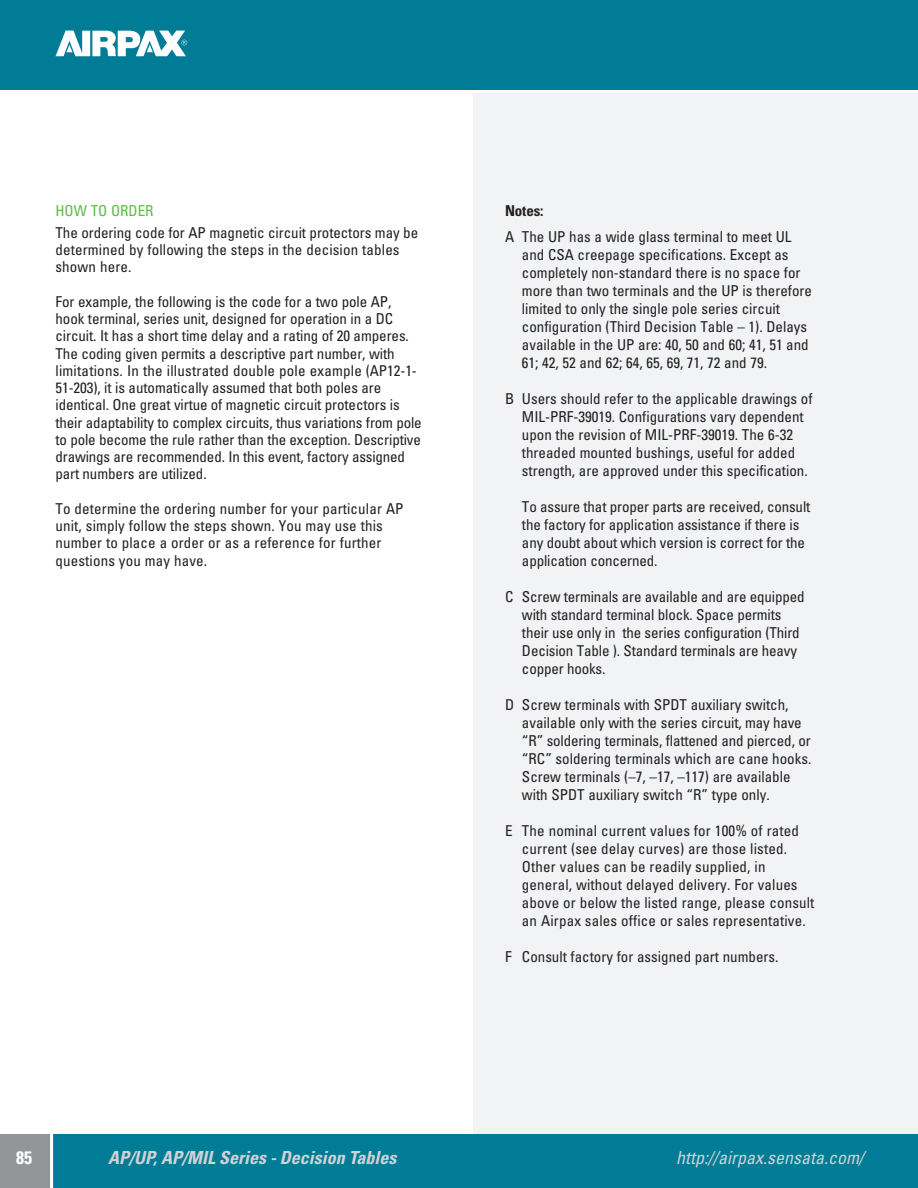
<style>
.page{position:relative;width:918px;height:1188px;background:#fff}
.page>*{position:absolute;margin:0;border:0;box-sizing:border-box;transform-origin:0 0}
.t1{font:italic 700 condensed 18px "Univers";color:#d1d2d4}
.t2{font:italic condensed 18px "Univers";color:#d1d2d4}
.t3{font:700 condensed 18px "Univers";color:#fff}
.t4{font:condensed 15px/18px "Univers";color:#231f20}
.t5{font:condensed 15px "Univers";color:#5dbb46}
.t6{font:700 condensed 15px "Univers";letter-spacing:-.01em;color:#231f20}
</style>
<div class="page">
<div style="left:474px;top:0;width:444px;height:1188px;background:#f2f3f4"></div>
<div style="left:0;top:0;width:918px;height:94px;background:#007c97"></div>
<svg style="left:56px;top:31px;width:131px;height:25px"></svg>
<div style="left:0;top:1134px;width:918px;height:54px;background:#007c97"></div>
<svg style="left:0;top:1134px;width:54px;height:54px;background:#969a9d"></svg>
<p class="t5" style="left:55px;top:201px;width:100px">HOW TO ORDER</p>
<p class="t4" style="left:55px;top:224px;width:364px;line-height:17.2px">The ordering code for AP magnetic circuit protectors may be determined by following the steps in the decision tables shown here.</p>
<p class="t4" style="left:55px;top:293px;width:368px;line-height:17.2px">For example, the following is the code for a two pole AP, hook terminal, series unit, designed for operation in a DC circuit. It has a short time delay and a rating of 20 amperes.<br>The coding given permits a descriptive part number, with limitations. In the illustrated double pole example (AP12-1- 51-203), it is automatically assumed that both poles are identical. One great virtue of magnetic circuit protectors is their adaptability to complex circuits, thus variations from pole to pole become the rule rather than the exception. Descriptive drawings are recommended. In this event, factory assigned part numbers are utilized.</p>
<p class="t4" style="left:55px;top:500px;width:350px;line-height:17.2px">To determine the ordering number for your particular AP unit, simply follow the steps shown. You may use this number to place a order or as a reference for further questions you may have.</p>
<p class="t6" style="left:505px;top:202px;width:40px">Notes:</p>
<p class="t4" style="left:522px;top:227px;width:292px;text-indent:-17px">A The UP has a wide glass terminal to meet UL and CSA creepage specifications. Except as completely non-standard there is no space for more than two terminals and the UP is therefore limited to only the single pole series circuit configuration (Third Decision Table – 1). Delays available in the UP are: 40, 50 and 60; 41, 51 and 61; 42, 52 and 62; 64, 65, 69, 71, 72 and 79.</p>
<p class="t4" style="left:522px;top:389px;width:292px;text-indent:-17px">B Users should refer to the applicable drawings of MIL-PRF-39019. Configurations vary dependent upon the revision of MIL-PRF-39019. The 6-32 threaded mounted bushings, useful for added strength, are approved under this specification.</p>
<p class="t4" style="left:522px;top:497px;width:290px">To assure that proper parts are received, consult the factory for application assistance if there is any doubt about which version is correct for the application concerned.</p>
<p class="t4" style="left:522px;top:587px;width:284px;text-indent:-17px">C Screw terminals are available and are equipped with standard terminal block. Space permits their use only in the series configuration (Third Decision Table ). Standard terminals are heavy copper hooks.</p>
<p class="t4" style="left:522px;top:695px;width:291px;text-indent:-17px">D Screw terminals with SPDT auxiliary switch, available only with the series circuit, may have “R” soldering terminals, flattened and pierced, or “RC” soldering terminals which are cane hooks.<br>Screw terminals (–7, –17, –117) are available with SPDT auxiliary switch “R” type only.</p>
<p class="t4" style="left:522px;top:821px;width:294px;text-indent:-17px">E The nominal current values for 100% of rated current (see delay curves) are those listed.<br>Other values can be readily supplied, in general, without delayed delivery. For values above or below the listed range, please consult an Airpax sales office or sales representative.</p>
<p class="t4" style="left:505px;top:947px;width:275px">F Consult factory for assigned part numbers.</p>
<p class="t3" style="left:16px;top:1147px;width:17px">85</p>
<p class="t1" style="left:108px;top:1147px;width:290px">AP/UP, AP/MIL Series - Decision Tables</p>
<p class="t2" style="left:676px;top:1146px;width:189px">http://airpax.sensata.com/</p>
</div>
